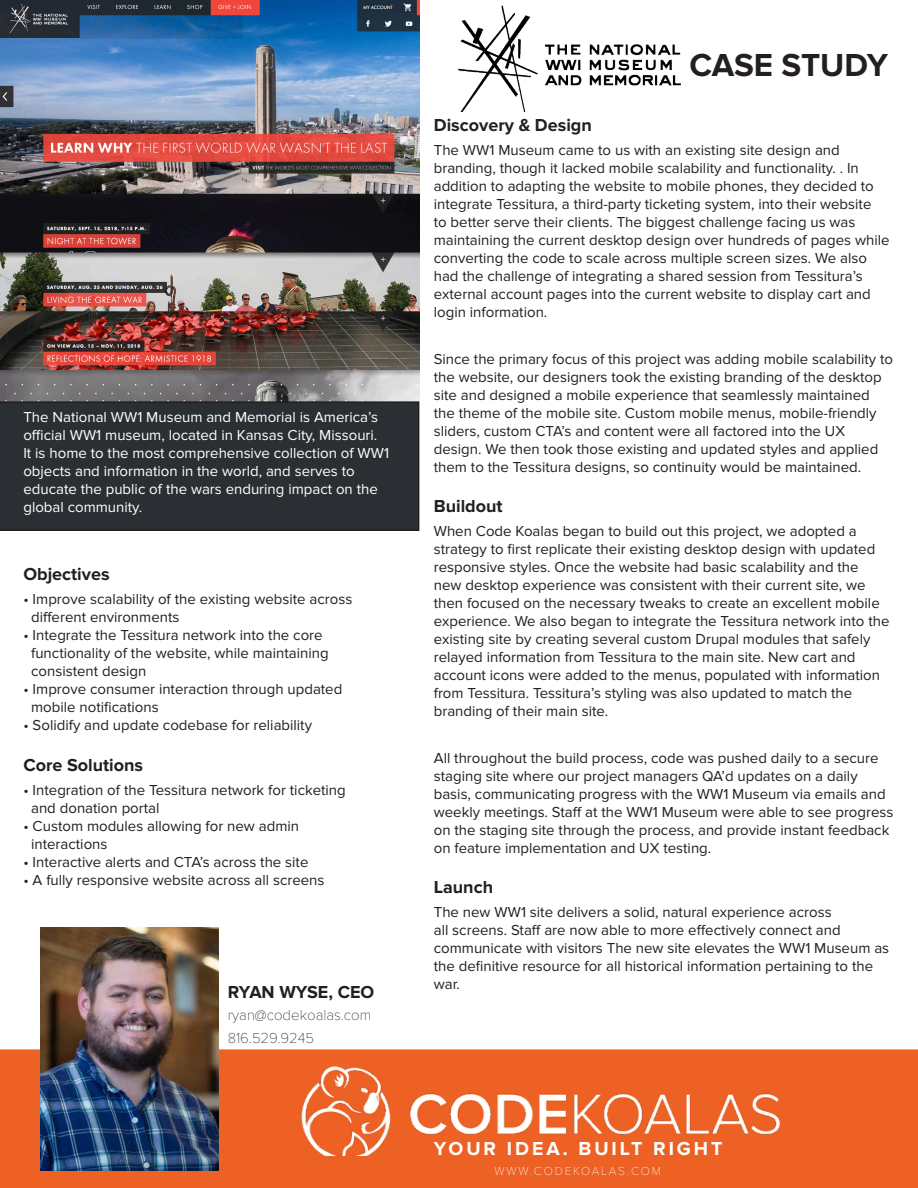
<style>
.page{position:relative;width:918px;height:1188px;background:#fff}
.page>*{position:absolute;margin:0;border:0;box-sizing:border-box;transform-origin:0 0}
.t1{font:700 33px "Proxima Nova";letter-spacing:-.005em;color:#231f20}
.t2{font:700 19.5px "Proxima Nova";letter-spacing:.15em;color:#fff}
.t3{font:700 18px "Proxima Nova";color:#231f20}
.t4{font:15px/18px "Proxima Nova";color:#231f20}
.t5{font:15px/18px "Proxima Nova";color:#fff}
.t6{font:100 15px "Proxima Nova T";color:#231f20}
.t7{font:100 12px "Proxima Nova T";letter-spacing:.15em;color:#fff}
</style>
<div class="page">
<div style="left:0;top:1049px;width:918px;height:139px;background:#ee6124"></div>
<img style="left:0;top:0;width:419px;height:401px">
<div style="left:0;top:401px;width:419px;height:130px;background:#2b2f34"></div>
<img style="left:457px;top:5px;width:224px;height:107px">
<img style="left:40px;top:928px;width:179px;height:243px">
<img style="left:302px;top:1066px;width:477px;height:89px">
<p class="t5" style="left:23px;top:408px;width:367px">The National WW1 Museum and Memorial is America’s official WW1 museum, located in Kansas City, Missouri.<br>It is home to the most comprehensive collection of WW1 objects and information in the world, and serves to educate the public of the wars enduring impact on the global community.</p>
<p class="t3" style="left:23px;top:564px;width:88px">Objectives</p>
<p class="t4" style="left:23px;top:591px;width:330px">• Improve scalability of the existing website across</p>
<p class="t4" style="left:31px;top:609px;width:150px">different environments</p>
<p class="t4" style="left:23px;top:627px;width:301px">• Integrate the Tessitura network into the core</p>
<p class="t4" style="left:31px;top:645px;width:299px">functionality of the website, while maintaining</p>
<p class="t4" style="left:31px;top:663px;width:117px">consistent design</p>
<p class="t4" style="left:23px;top:681px;width:320px">• Improve consumer interaction through updated</p>
<p class="t4" style="left:31px;top:699px;width:129px">mobile notifications</p>
<p class="t4" style="left:23px;top:717px;width:290px">• Solidify and update codebase for reliability</p>
<p class="t3" style="left:23px;top:754px;width:121px">Core Solutions</p>
<p class="t4" style="left:23px;top:781px;width:324px">• Integration of the Tessitura network for ticketing</p>
<p class="t4" style="left:31px;top:799px;width:130px">and donation portal</p>
<p class="t4" style="left:23px;top:817px;width:277px">• Custom modules allowing for new admin</p>
<p class="t4" style="left:31px;top:835px;width:78px">interactions</p>
<p class="t4" style="left:23px;top:853px;width:287px">• Interactive alerts and CTA’s across the site</p>
<p class="t4" style="left:23px;top:871px;width:303px">• A fully responsive website across all screens</p>
<p class="t3" style="left:228px;top:981px;width:148px">RYAN WYSE, CEO</p>
<p class="t6" style="left:228px;top:1007px;width:145px">ryan@codekoalas.com</p>
<p class="t6" style="left:228px;top:1029px;width:88px">816.529.9245</p>
<p class="t1" style="left:689px;top:46px;width:200px">CASE STUDY</p>
<p class="t3" style="left:434px;top:115px;width:160px">Discovery &amp; Design</p>
<p class="t4" style="left:434px;top:141px;width:457px">The WW1 Museum came to us with an existing site design and branding, though it lacked mobile scalability and functionality. . In addition to adapting the website to mobile phones, they decided to integrate Tessitura, a third-party ticketing system, into their website<br>to better serve their clients. The biggest challenge facing us was maintaining the current desktop design over hundreds of pages while converting the code to scale across multiple screen sizes. We also had the challenge of integrating a shared session from Tessitura’s external account pages into the current website to display cart and login information.</p>
<p class="t4" style="left:434px;top:350px;width:461px">Since the primary focus of this project was adding mobile scalability to the website, our designers took the existing branding of the desktop site and designed a mobile experience that seamlessly maintained the theme of the mobile site. Custom mobile menus, mobile-friendly sliders, custom CTA’s and content were all factored into the UX design. We then took those existing and updated styles and applied them to the Tessitura designs, so continuity would be maintained.</p>
<p class="t3" style="left:434px;top:496px;width:70px">Buildout</p>
<p class="t4" style="left:434px;top:522px;width:457px">When Code Koalas began to build out this project, we adopted a strategy to first replicate their existing desktop design with updated responsive styles. Once the website had basic scalability and the new desktop experience was consistent with their current site, we then focused on the necessary tweaks to create an excellent mobile experience. We also began to integrate the Tessitura network into the existing site by creating several custom Drupal modules that safely relayed information from Tessitura to the main site. New cart and account icons were added to the menus, populated with information from Tessitura. Tessitura’s styling was also updated to match the branding of their main site.</p>
<p class="t4" style="left:434px;top:749px;width:461px">All throughout the build process, code was pushed daily to a secure staging site where our project managers QA’d updates on a daily basis, communicating progress with the WW1 Museum via emails and weekly meetings. Staff at the WW1 Museum were able to see progress on the staging site through the process, and provide instant feedback on feature implementation and UX testing.</p>
<p class="t3" style="left:434px;top:877px;width:61px">Launch</p>
<p class="t4" style="left:434px;top:903px;width:457px">The new WW1 site delivers a solid, natural experience across<br>all screens. Staff are now able to more effectively connect and communicate with visitors The new site elevates the WW1 Museum as the definitive resource for all historical information pertaining to the war.</p>
<p class="t2" style="left:434px;top:1137px;width:290px">YOUR IDEA. BUILT RIGHT</p>
<p class="t7" style="left:494px;top:1165px;width:168px">WWW.CODEKOALAS.COM</p>
</div>
